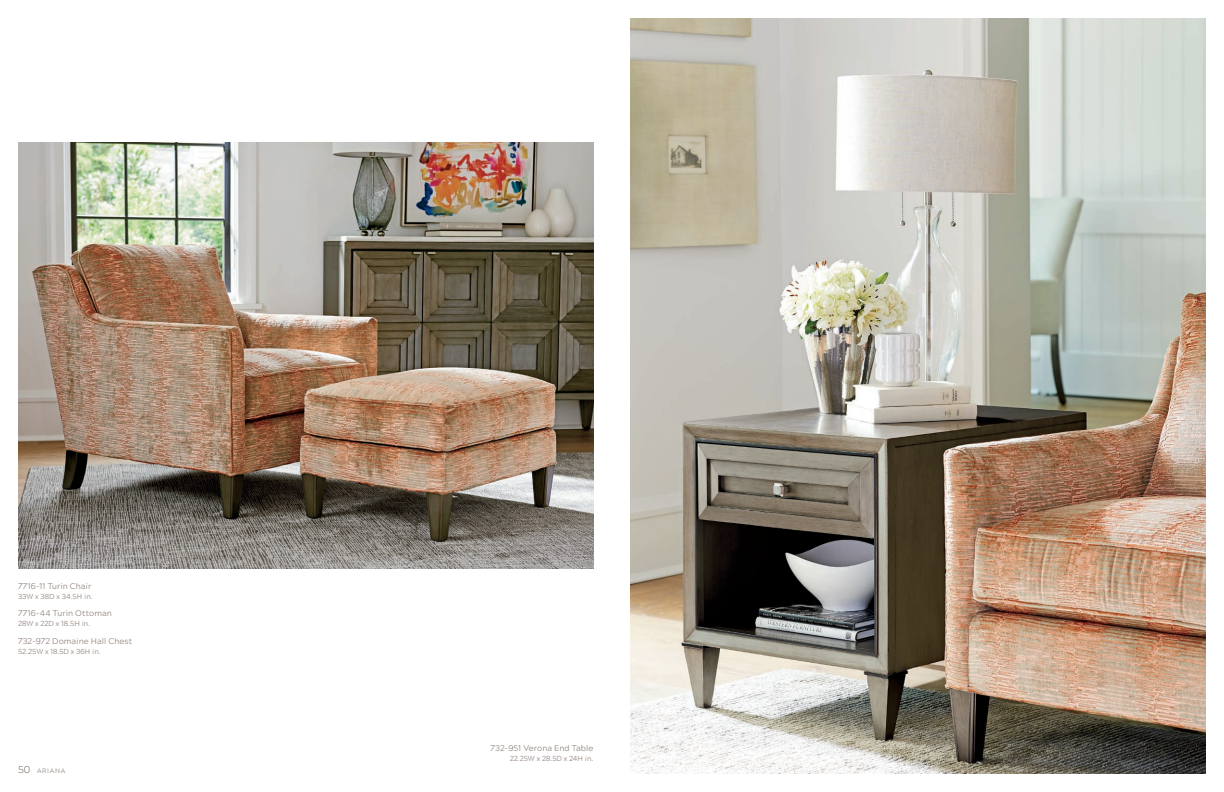
<style>
.page{position:relative;width:1224px;height:792px;background:#fff}
.page>*{position:absolute;margin:0;border:0;box-sizing:border-box;transform-origin:0 0}
.Ariana_Viz_Index_Hea{font:300 8.2px "Acherus Grotesque";letter-spacing:.005em;color:#867770}
.Ariana_Viz_Index_Bod{font:300 8.2px "Acherus Grotesque";letter-spacing:-.005em;color:#867770}
.Ariana_1st_Line_Body{font:300 7.2px "Acherus Grotesque";color:#867770}
.t1{font:300 6.5px "Acherus Grotesque";letter-spacing:.1em;color:#867770}
.s1{font-size:10px}
</style>
<div class="page">
<img style="left:18px;top:142px;width:575px;height:427px">
<img style="left:630px;top:18px;width:576px;height:756px">
<p class="Ariana_Viz_Index_Bod" style="left:18px;top:579px;width:75px">7716-11 Turin Chair</p>
<p class="Ariana_1st_Line_Body" style="left:18px;top:590px;width:76px">33W x 38D x 34.5H in.</p>
<p class="Ariana_Viz_Index_Hea" style="left:18px;top:606px;width:95px">7716-44 Turin Ottoman</p>
<p class="Ariana_1st_Line_Body" style="left:18px;top:618px;width:74px">28W x 22D x 18.5H in.</p>
<p class="Ariana_Viz_Index_Hea" style="left:18px;top:634px;width:116px">732-972 Domaine Hall Chest</p>
<p class="Ariana_1st_Line_Body" style="left:18px;top:645px;width:84px">52.25W x 18.5D x 36H in.</p>
<p class="t1" style="left:18px;top:765px;width:49px"><span class="s1">50</span> ARIANA</p>
<p class="Ariana_Viz_Index_Hea" style="left:491px;top:741px;width:104px">732-951 Verona End Table</p>
<p class="Ariana_1st_Line_Body" style="left:510px;top:753px;width:85px">22.25W x 28.5D x 24H in.</p>
</div>
